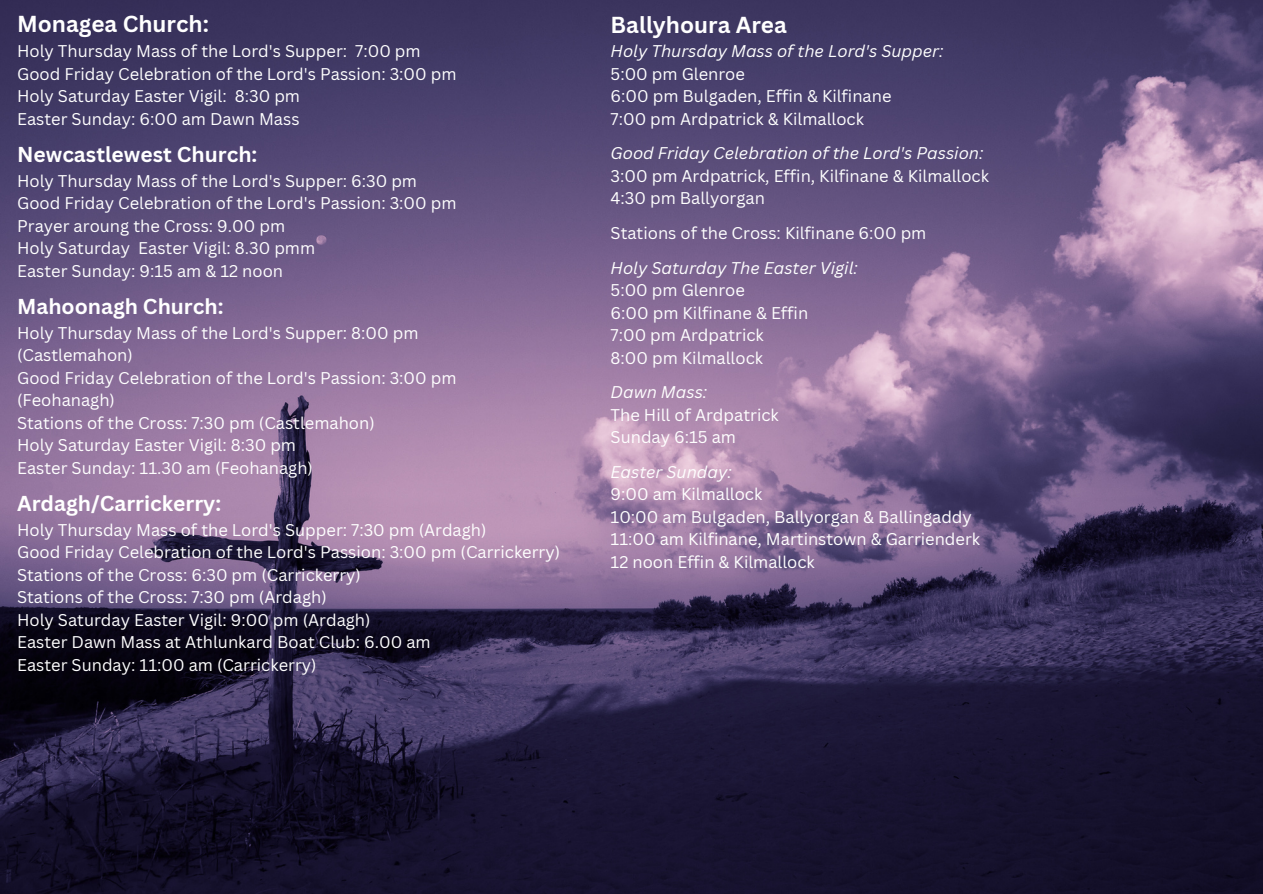
<style>
.page{position:relative;width:1263px;height:894px;background:#fff}
.page>*{position:absolute;margin:0;border:0;box-sizing:border-box;transform-origin:0 0}
.t1{font:700 22.5px "Canva Sans";color:#fff}
.t2{font:700 21px "Canva Sans";color:#fff}
.t3{font:16.5px/22.5px "Canva Sans";color:#fff}
.t4{font:italic 16.5px "Canva Sans";color:#fff}
</style>
<div class="page">
<img style="left:0;top:0;width:1263px;height:893px">
<h1 class="t1" style="left:17px;top:8px;width:193px">Monagea Church:</h1>
<p class="t3" style="left:17px;top:40px;width:441px">Holy Thursday Mass of the Lord's Supper: 7:00 pm Good Friday Celebration of the Lord's Passion: 3:00 pm Holy Saturday Easter Vigil: 8:30 pm<br>Easter Sunday: 6:00 am Dawn Mass</p>
<p class="t2" style="left:17px;top:140px;width:242px">Newcastlewest Church:</p>
<p class="t3" style="left:17px;top:169px;width:441px">Holy Thursday Mass of the Lord's Supper: 6:30 pm Good Friday Celebration of the Lord's Passion: 3:00 pm Prayer aroung the Cross: 9.00 pm<br>Holy Saturday Easter Vigil: 8.30 pmm<br>Easter Sunday: 9:15 am &amp; 12 noon</p>
<p class="t2" style="left:17px;top:292px;width:208px">Mahoonagh Church:</p>
<p class="t3" style="left:17px;top:321px;width:441px">Holy Thursday Mass of the Lord's Supper: 8:00 pm (Castlemahon)<br>Good Friday Celebration of the Lord's Passion: 3:00 pm (Feohanagh)<br>Stations of the Cross: 7:30 pm (Castlemahon)<br>Holy Saturday Easter Vigil: 8:30 pm<br>Easter Sunday: 11.30 am (Feohanagh)</p>
<p class="t2" style="left:17px;top:489px;width:206px">Ardagh/Carrickerry:</p>
<p class="t3" style="left:17px;top:518px;width:545px">Holy Thursday Mass of the Lord's Supper: 7:30 pm (Ardagh)<br>Good Friday Celebration of the Lord's Passion: 3:00 pm (Carrickerry)<br>Stations of the Cross: 6:30 pm (Carrickerry)<br>Stations of the Cross: 7:30 pm (Ardagh)<br>Holy Saturday Easter Vigil: 9:00 pm (Ardagh)<br>Easter Dawn Mass at Athlunkard Boat Club: 6.00 am<br>Easter Sunday: 11:00 am (Carrickerry)</p>
<h1 class="t1" style="left:611px;top:9px;width:178px">Ballyhoura Area</h1>
<p class="t4" style="left:611px;top:40px;width:334px">Holy Thursday Mass of the Lord's Supper:</p>
<p class="t3" style="left:611px;top:62px;width:282px">5:00 pm Glenroe<br>6:00 pm Bulgaden, Effin &amp; Kilfinane<br>7:00 pm Ardpatrick &amp; Kilmallock</p>
<p class="t4" style="left:611px;top:142px;width:374px">Good Friday Celebration of the Lord's Passion:</p>
<p class="t3" style="left:611px;top:164px;width:380px">3:00 pm Ardpatrick, Effin, Kilfinane &amp; Kilmallock<br>4:30 pm Ballyorgan</p>
<p class="t3" style="left:611px;top:221px;width:317px">Stations of the Cross: Kilfinane 6:00 pm</p>
<p class="t4" style="left:611px;top:256px;width:249px">Holy Saturday The Easter Vigil:</p>
<p class="t3" style="left:611px;top:278px;width:199px">5:00 pm Glenroe<br>6:00 pm Kilfinane &amp; Effin<br>7:00 pm Ardpatrick<br>8:00 pm Kilmallock</p>
<p class="t4" style="left:611px;top:380px;width:98px">Dawn Mass:</p>
<p class="t3" style="left:611px;top:403px;width:170px">The Hill of Ardpatrick<br>Sunday 6:15 am</p>
<p class="t4" style="left:611px;top:460px;width:123px">Easter Sunday:</p>
<p class="t3" style="left:611px;top:482px;width:371px">9:00 am Kilmallock<br>10:00 am Bulgaden, Ballyorgan &amp; Ballingaddy 11:00 am Kilfinane, Martinstown &amp; Garrienderk 12 noon Effin &amp; Kilmallock</p>
</div>
